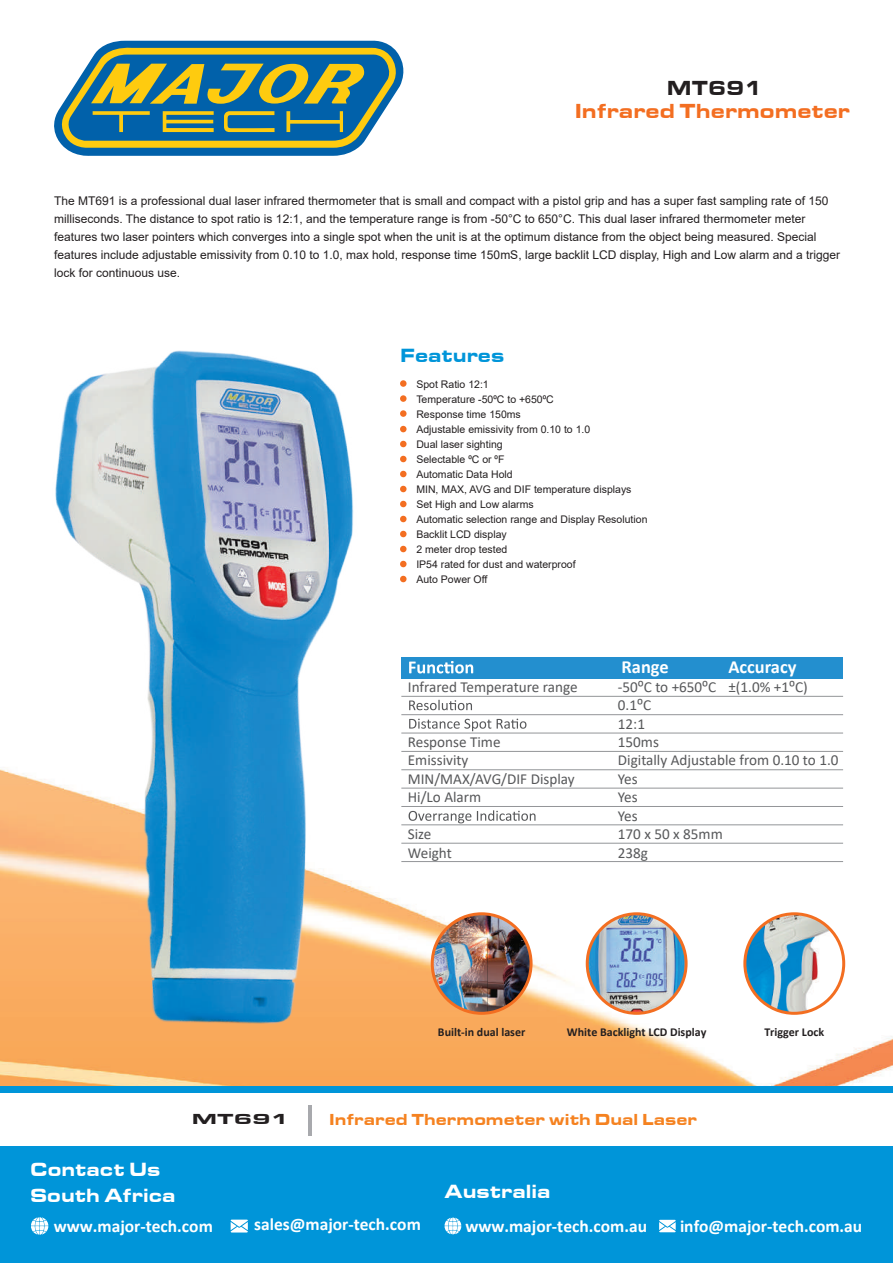
<style>
.page{position:relative;width:893px;height:1263px;background:#fff}
.page>*{position:absolute;margin:0;border:0;box-sizing:border-box;transform-origin:0 0}
.t1{font:21px "Eurostile T Blac Exte";color:#f36e21;scale:.91 1}
.t2{font:21px "Eurostile T Blac Exte";color:#231f20;scale:.91 1}
.t3{font:19.8px/26.5px "Eurostile T Blac Exte";color:#fff;scale:.9 1}
.t4{font:19.8px "Eurostile T Blac Exte";color:#0095d9;scale:.9 1}
.t5{font:700 18.6px "Calibri";color:#fff}
.t6{font:700 17.4px "Calibri";color:#fff}
.t7{font:16.5px "Eurostile T Blac Exte";color:#f58220;scale:.91 1}
.t8{font:15.3px/18.5px "Calibri";color:#57585a}
.t9{font:15px "Eurostile T Blac Exte";color:#231f20;scale:1.3 1}
.t10{font:700 12.15px "Calibri";color:#231f20}
.t11{font:12px/18px "Arial";color:#231f20}
.t12{font:10.5px/15px "Arial";color:#231f20}
</style>
<div class="page">
<img style="left:0;top:695px;width:893px;height:391px">
<img style="left:0;top:350px;width:455px;height:692px">
<div style="left:400px;top:380px;width:7px;height:7px;background:#f36e21;border-radius:50%"></div>
<div style="left:400px;top:410px;width:7px;height:7px;background:#f36e21;border-radius:50%"></div>
<div style="left:400px;top:395px;width:7px;height:7px;background:#f36e21;border-radius:50%"></div>
<div style="left:400px;top:426px;width:7px;height:6px;background:#f36e21;border-radius:50%"></div>
<svg style="left:400px;top:440px;width:7px;height:8px"></svg>
<svg style="left:400px;top:455px;width:7px;height:8px"></svg>
<svg style="left:400px;top:470px;width:7px;height:8px"></svg>
<svg style="left:400px;top:485px;width:7px;height:8px"></svg>
<svg style="left:400px;top:500px;width:7px;height:8px"></svg>
<svg style="left:400px;top:515px;width:7px;height:8px"></svg>
<svg style="left:400px;top:530px;width:7px;height:8px"></svg>
<svg style="left:400px;top:545px;width:7px;height:8px"></svg>
<svg style="left:400px;top:560px;width:7px;height:8px"></svg>
<svg style="left:400px;top:575px;width:7px;height:8px"></svg>
<div style="left:0;top:1086px;width:893px;height:177px;background:#0095d9"></div>
<div style="left:0;top:1094px;width:893px;height:52px;background:#fff"></div>
<svg style="left:31px;top:1217px;width:17px;height:18px"></svg>
<svg style="left:231px;top:1219px;width:17px;height:13px"></svg>
<svg style="left:659px;top:1220px;width:17px;height:12px"></svg>
<svg style="left:444px;top:1217px;width:17px;height:18px"></svg>
<hr style="left:308px;top:1105px;width:3px;height:30px;background:#a8a9ad">
<svg style="left:54px;top:40px;width:350px;height:116px;background:#6a9385"></svg>
<img style="left:432px;top:914px;width:99px;height:99px">
<img style="left:432px;top:937px;width:56px;height:76px">
<div style="left:431px;top:912px;width:102px;height:103px;border:3px solid #f36e21;border-radius:50%"></div>
<img style="left:587px;top:914px;width:99px;height:99px;border-radius:50px">
<div style="left:586px;top:912px;width:102px;height:103px;border:3px solid #f36e21;border-radius:50%"></div>
<img style="left:745px;top:914px;width:99px;height:99px;border-radius:50px">
<div style="left:743px;top:912px;width:102px;height:103px;border:3px solid #f36e21;border-radius:50%"></div>
<div style="left:401px;top:657px;width:442px;height:22px;background:#238fcf"></div>
<svg style="left:409px;top:661px;width:64px;height:12px"></svg>
<svg style="left:409px;top:700px;width:63px;height:10px"></svg>
<svg style="left:409px;top:719px;width:117px;height:12px"></svg>
<svg style="left:409px;top:810px;width:126px;height:13px"></svg>
<hr style="left:401px;top:696px;width:442px;height:1px;background:#939598">
<hr style="left:401px;top:714px;width:442px;height:1px;background:#939598">
<hr style="left:401px;top:733px;width:442px;height:1px;background:#939598">
<hr style="left:401px;top:751px;width:442px;height:1px;background:#939598">
<hr style="left:401px;top:769px;width:442px;height:1px;background:#939598">
<hr style="left:401px;top:788px;width:442px;height:1px;background:#939598">
<hr style="left:401px;top:806px;width:442px;height:1px;background:#939598">
<hr style="left:401px;top:843px;width:442px;height:1px;background:#939598">
<hr style="left:401px;top:861px;width:442px;height:1px;background:#939598">
<hr style="left:401px;top:824px;width:442px;height:1px;background:#939598">
<h1 class="t2" style="left:667px;top:75px;width:107px">MT691</h1>
<h1 class="t1" style="left:575px;top:98px;width:304px">Infrared Thermometer</h1>
<p class="t11" style="left:54px;top:192px;width:788px">The MT691 is a professional dual laser infrared thermometer that is small and compact with a pistol grip and has a super fast sampling rate of 150 milliseconds. The distance to spot ratio is 12:1, and the temperature range is from -50°C to 650°C. This dual laser infrared thermometer meter features two laser pointers which converges into a single spot when the unit is at the optimum distance from the object being measured. Special features include adjustable emissivity from 0.10 to 1.0, max hold, response time 150mS, large backlit LCD display, High and Low alarm and a trigger lock for continuous use.</p>
<h2 class="t4" style="left:400px;top:344px;width:117px">Features</h2>
<p class="t12" style="left:416px;top:377px;width:233px">Spot Ratio 12:1<br>Temperature -50⁰C to +650⁰C<br>Response time 150ms<br>Adjustable emissivity from 0.10 to 1.0<br>Dual laser sighting<br>Selectable ⁰C or ⁰F<br>Automatic Data Hold<br>MIN, MAX, AVG and DIF temperature displays<br>Set High and Low alarms<br>Automatic selection range and Display Resolution<br>Backlit LCD display<br>2 meter drop tested<br>IP54 rated for dust and waterproof<br>Auto Power Off</p>
<h3 class="t5" style="left:622px;top:654px;width:49px">Range</h3>
<h3 class="t5" style="left:728px;top:654px;width:70px">Accuracy</h3>
<p class="t8" style="left:408px;top:677px;width:171px">Infrared Temperature range</p>
<p class="t8" style="left:618px;top:677px;width:191px">-50⁰C to +650⁰C ±(1.0% +1⁰C)<br>0.1⁰C<br>12:1</p>
<p class="t8" style="left:408px;top:732px;width:94px">Response Time</p>
<p class="t8" style="left:618px;top:732px;width:43px">150ms</p>
<p class="t8" style="left:408px;top:751px;width:62px">Emissivity</p>
<p class="t8" style="left:618px;top:751px;width:222px">Digitally Adjustable from 0.10 to 1.0</p>
<p class="t8" style="left:408px;top:769px;width:168px">MIN/MAX/AVG/DIF Display</p>
<p class="t8" style="left:618px;top:769px;width:21px">Yes</p>
<p class="t8" style="left:408px;top:787px;width:75px">Hi/Lo Alarm</p>
<p class="t8" style="left:618px;top:787px;width:21px">Yes<br>Yes</p>
<p class="t8" style="left:408px;top:824px;width:25px">Size</p>
<p class="t8" style="left:618px;top:824px;width:106px">170 x 50 x 85mm</p>
<p class="t8" style="left:408px;top:843px;width:46px">Weight</p>
<p class="t8" style="left:618px;top:843px;width:32px">238g</p>
<p class="t10" style="left:438px;top:1023px;width:89px">Built-in dual laser</p>
<p class="t10" style="left:567px;top:1023px;width:141px">White Backlight LCD Display</p>
<p class="t10" style="left:764px;top:1023px;width:61px">Trigger Lock</p>
<h2 class="t3" style="left:30px;top:1156px;width:163px">Contact Us<br>South Africa</h2>
<p class="t9" style="left:192px;top:1111px;width:77px">MT691</p>
<h3 class="t7" style="left:329px;top:1110px;width:406px">Infrared Thermometer with Dual Laser</h3>
<h2 class="t3" style="left:445px;top:1178px;width:119px">Australia</h2>
<h3 class="t6" style="left:54px;top:1213px;width:161px">www.major-tech.com</h3>
<h3 class="t6" style="left:254px;top:1212px;width:168px">sales@major-tech.com</h3>
<h3 class="t6" style="left:465px;top:1213px;width:183px">www.major-tech.com.au</h3>
<h3 class="t6" style="left:680px;top:1213px;width:184px">info@major-tech.com.au</h3>
</div>
